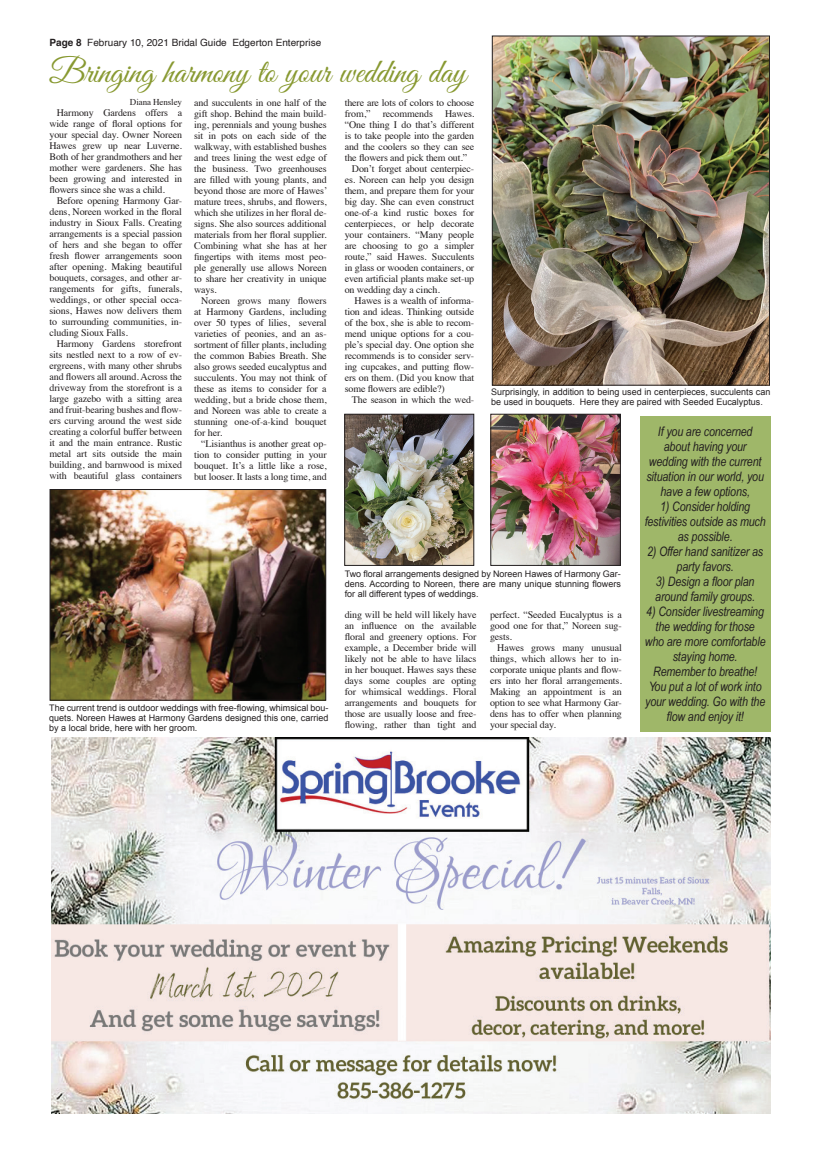
<style>
.page{position:relative;width:819px;height:1152px;background:#fff}
.page>*{position:absolute;margin:0;border:0;box-sizing:border-box;transform-origin:0 0}
.t1{font:34px "Great Vibes";color:#889931}
.t2{font:italic 13px/15px "Arial Narrow";letter-spacing:-.01em;color:#231f20;text-align:center}
.t3{font:10px/11px "Times";letter-spacing:-.01em;color:#231f20;text-align:justify}
.t4{font:10px "Helvetica";color:#231f20}
.t5{font:9px/10px "Arial";color:#231f20;text-align:justify}
.t6{font:9px "Times";letter-spacing:-.01em;color:#231f20}
.s1{font-weight:700}
</style>
<div class="page">
<img style="left:52px;top:491px;width:272px;height:208px">
<div style="left:50px;top:489px;width:276px;height:212px;border:1px solid #231f20"></div>
<img style="left:494px;top:38px;width:274px;height:346px">
<div style="left:492px;top:36px;width:278px;height:350px;border:1px solid #231f20"></div>
<img style="left:346px;top:416px;width:126px;height:148px">
<div style="left:344px;top:414px;width:130px;height:152px;border:1px solid #231f20"></div>
<img style="left:51px;top:738px;width:719px;height:376px">
<img style="left:492px;top:416px;width:127px;height:148px">
<div style="left:490px;top:414px;width:131px;height:152px;border:1px solid #231f20"></div>
<div style="left:640px;top:416px;width:130px;height:316px;background:#9fb769"></div>
<p class="t4" style="left:50px;top:34px;width:273px"><span class="s1">Page 8</span> February 10, 2021 Bridal Guide Edgerton Enterprise</p>
<h1 class="t1" style="left:49px;top:53px;width:419px">Bringing harmony to your wedding day</h1>
<p class="t6" style="left:130px;top:94px;width:54px">Diana Hensley</p>
<p class="t3" style="left:50px;top:107px;width:134px;text-indent:7px">Harmony Gardens offers a wide range of floral options for your special day. Owner Noreen Hawes grew up near Luverne.<br>Both of her grandmothers and her mother were gardeners. She has been growing and interested in flowers since she was a child.</p>
<p class="t3" style="left:50px;top:195px;width:134px;text-indent:7px">Before opening Harmony Gar&shy;dens, Noreen worked in the floral industry in Sioux Falls. Creating arrangements is a special passion of hers and she began to offer fresh flower arrangements soon after opening. Making beautiful bouquets, corsages, and other ar&shy;rangements for gifts, funerals, weddings, or other special occa&shy;sions, Hawes now delivers them to surrounding communities, in&shy;cluding Sioux Falls.</p>
<p class="t3" style="left:50px;top:338px;width:134px;text-indent:7px">Harmony Gardens storefront sits nestled next to a row of ev&shy;ergreens, with many other shrubs and flowers all around. Across the driveway from the storefront is a large gazebo with a sitting area and fruit-bearing bushes and flow&shy;ers curving around the west side creating a colorful buffer between it and the main entrance. Rustic metal art sits outside the main building, and barnwood is mixed with beautiful glass containers</p>
<p class="t3" style="left:194px;top:96px;width:135px">and succulents in one half of the gift shop. Behind the main build&shy;ing, perennials and young bushes sit in pots on each side of the walkway, with established bushes and trees lining the west edge of the business. Two greenhouses are filled with young plants, and beyond those are more of Hawes’ mature trees, shrubs, and flowers, which she utilizes in her floral de&shy;signs. She also sources additional materials from her floral supplier.<br>Combining what she has at her fingertips with items most peo&shy;ple generally use allows Noreen to share her creativity in unique ways.</p>
<p class="t3" style="left:194px;top:294px;width:134px;text-indent:7px">Noreen grows many flowers at Harmony Gardens, including over 50 types of lilies, several varieties of peonies, and an as&shy;sortment of filler plants, including the common Babies Breath. She also grows seeded eucalyptus and succulents. You may not think of these as items to consider for a wedding, but a bride chose them, and Noreen was able to create a stunning one-of-a-kind bouquet for her.</p>
<p class="t3" style="left:194px;top:437px;width:134px;text-indent:7px">“Lisianthus is another great op&shy;tion to consider putting in your bouquet. It’s a little like a rose, but looser. It lasts a long time, and</p>
<p class="t3" style="left:345px;top:96px;width:131px">there are lots of colors to choose</p>
<p class="t3" style="left:345px;top:107px;width:131px">from,” recommends Hawes.</p>
<p class="t3" style="left:345px;top:118px;width:131px">“One thing I do that’s different</p>
<p class="t3" style="left:345px;top:129px;width:131px">is to take people into the garden</p>
<p class="t3" style="left:345px;top:140px;width:131px">and the coolers so they can see</p>
<p class="t3" style="left:345px;top:151px;width:124px">the flowers and pick them out.”</p>
<p class="t3" style="left:352px;top:162px;width:124px">Don’t forget about centerpiec-</p>
<p class="t3" style="left:345px;top:173px;width:131px">es. Noreen can help you design</p>
<p class="t3" style="left:345px;top:184px;width:131px">them, and prepare them for your</p>
<p class="t3" style="left:345px;top:195px;width:131px">big day. She can even construct</p>
<p class="t3" style="left:345px;top:206px;width:131px">one-of-a kind rustic boxes for</p>
<p class="t3" style="left:345px;top:217px;width:131px">centerpieces, or help decorate</p>
<p class="t3" style="left:345px;top:228px;width:131px">your containers. “Many people</p>
<p class="t3" style="left:345px;top:239px;width:131px">are choosing to go a simpler</p>
<p class="t3" style="left:345px;top:250px;width:131px">route,” said Hawes. Succulents</p>
<p class="t3" style="left:345px;top:261px;width:131px">in glass or wooden containers, or</p>
<p class="t3" style="left:345px;top:272px;width:131px">even artificial plants make set-up</p>
<p class="t3" style="left:345px;top:283px;width:97px">on wedding day a cinch.</p>
<p class="t3" style="left:355px;top:294px;width:121px">Hawes is a wealth of informa-</p>
<p class="t3" style="left:345px;top:305px;width:131px">tion and ideas. Thinking outside</p>
<p class="t3" style="left:345px;top:316px;width:131px">of the box, she is able to recom-</p>
<p class="t3" style="left:345px;top:327px;width:131px">mend unique options for a cou-</p>
<p class="t3" style="left:345px;top:338px;width:131px">ple’s special day. One option she</p>
<p class="t3" style="left:345px;top:349px;width:131px">recommends is to consider serv-</p>
<p class="t3" style="left:345px;top:360px;width:131px">ing cupcakes, and putting flow-</p>
<p class="t3" style="left:345px;top:371px;width:131px">ers on them. (Did you know that</p>
<p class="t3" style="left:345px;top:382px;width:102px">some flowers are edible?)</p>
<p class="t3" style="left:352px;top:393px;width:124px">The season in which the wed-</p>
<p class="t5" style="left:491px;top:387px;width:281px">Surprisingly, in addition to being used in centerpieces, succulents can be used in bouquets. Here they are paired with Seeded Eucalyptus.</p>
<h2 class="t2" style="left:646px;top:424px;width:119px">If you are concerned about having your wedding with the current situation in our world, you have a few options,</h2>
<h2 class="t2" style="left:645px;top:499px;width:123px">1) Consider holding festivities outside as much as possible.</h2>
<h2 class="t2" style="left:647px;top:544px;width:118px">2) Offer hand sanitizer as party favors.</h2>
<h2 class="t2" style="left:655px;top:574px;width:101px;text-align:left">3) Design a floor plan around family groups.</h2>
<h2 class="t2" style="left:645px;top:604px;width:122px">4) Consider livestreaming the wedding for those who are more comfortable staying home.<br>Remember to breathe!<br>You put a lot of work into your wedding. Go with the flow and enjoy it!</h2>
<p class="t5" style="left:345px;top:569px;width:278px">Two floral arrangements designed by Noreen Hawes of Harmony Gar&shy;dens. According to Noreen, there are many unique stunning flowers for all different types of weddings.</p>
<p class="t3" style="left:345px;top:609px;width:133px">ding will be held will likely have an influence on the available floral and greenery options. For example, a December bride will likely not be able to have lilacs in her bouquet. Hawes says these days some couples are opting for whimsical weddings. Floral arrangements and bouquets for those are usually loose and free&shy;flowing, rather than tight and</p>
<p class="t3" style="left:490px;top:609px;width:133px">perfect. “Seeded Eucalyptus is a good one for that,” Noreen sug&shy;gests.</p>
<p class="t3" style="left:490px;top:642px;width:133px;text-indent:7px">Hawes grows many unusual things, which allows her to in&shy;corporate unique plants and flow&shy;ers into her floral arrangements.<br>Making an appointment is an option to see what Harmony Gar&shy;dens has to offer when planning your special day.</p>
<p class="t5" style="left:49px;top:703px;width:281px">The current trend is outdoor weddings with free-flowing, whimsical bou&shy;quets. Noreen Hawes at Harmony Gardens designed this one, carried by a local bride, here with her groom.</p>
</div>
